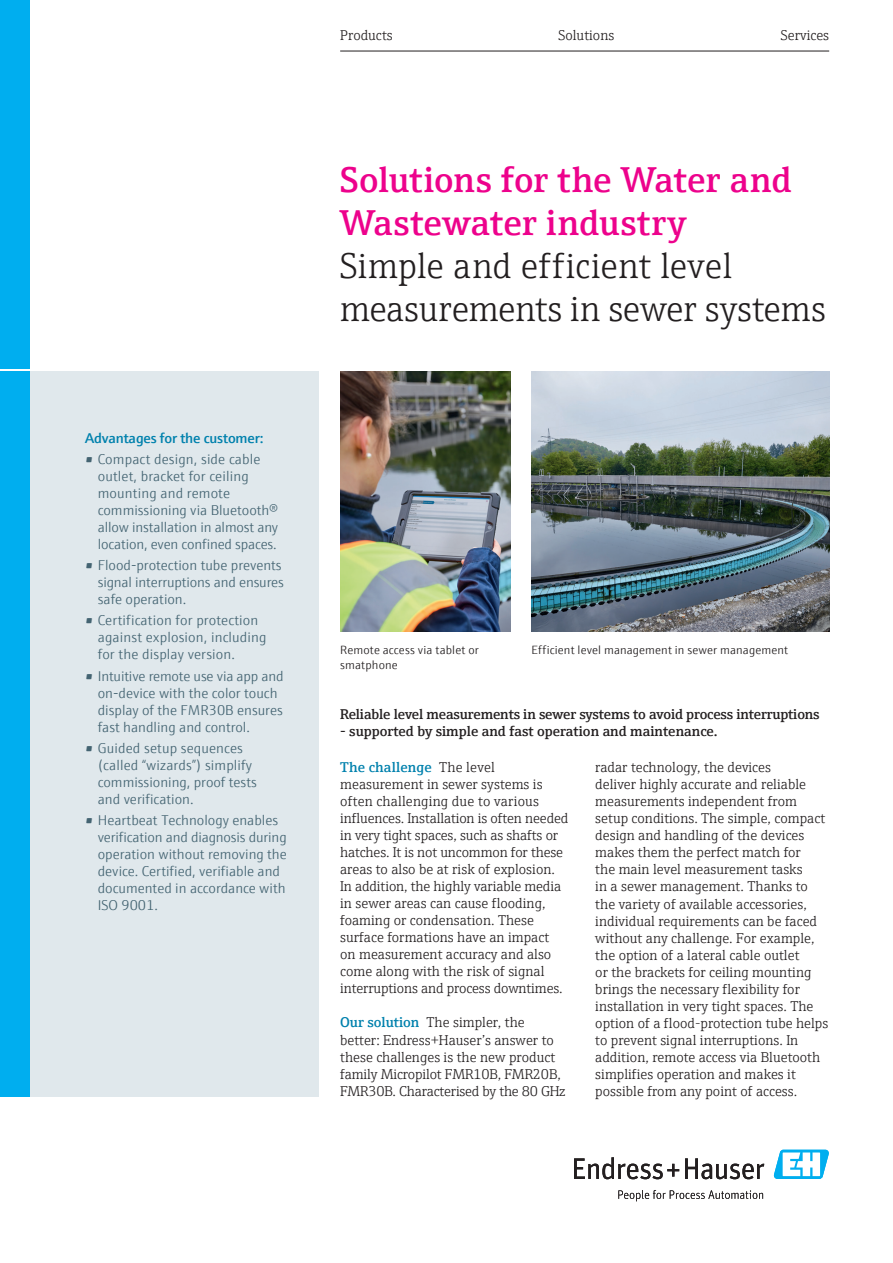
<style>
.page{position:relative;width:893px;height:1263px;background:#fff}
.page>*{position:absolute;margin:0;border:0;box-sizing:border-box;transform-origin:0 0}
.t1{font:300 36px/43.2px "E+H Serif";letter-spacing:-.005em;color:#231f20}
.t2{font:600 36px/43.2px "E+H Serif";letter-spacing:.005em;color:#ed028c}
.t3{font:300 14.25px/17px "E+H Serif";color:#231f20}
.t4{font:300 14.25px/17px "E+H Sans";color:#446472}
.t5{font:600 14.25px "E+H Serif";letter-spacing:-.01em;color:#231f20}
.t6{font:600 14.25px "E+H Sans";letter-spacing:-.01em;color:#0081ad}
.t7{font:300 12px/15px "E+H Sans";letter-spacing:.01em;color:#231f20}
.s1{font-weight:600;color:#0081ad}
</style>
<div class="page">
<hr style="left:340px;top:51px;width:489px;height:1px;background:#231f20">
<div style="left:0;top:0;width:30px;height:369px;background:#00aeef"></div>
<svg style="left:574px;top:1157px;width:105px;height:22px"></svg>
<svg style="left:685px;top:1158px;width:79px;height:21px"></svg>
<svg style="left:618px;top:1190px;width:145px;height:11px"></svg>
<svg style="left:773px;top:1150px;width:56px;height:29px"></svg>
<div style="left:30px;top:371px;width:289px;height:725px;background:#e0e8ec"></div>
<img style="left:340px;top:371px;width:170px;height:260px">
<img style="left:531px;top:371px;width:298px;height:260px">
<div style="left:0;top:371px;width:30px;height:725px;background:#00aeef"></div>
<p class="t6" style="left:85px;top:427px;width:180px">Advantages for the customer:</p>
<p class="t4" style="left:98px;top:449px;width:182px;text-indent:-13px">• Compact design, side cable outlet, bracket for ceiling mounting and remote commissioning via Bluetooth® allow installation in almost any location, even confined spaces.</p>
<p class="t4" style="left:98px;top:556px;width:188px;text-indent:-13px">• Flood-protection tube prevents signal interruptions and ensures safe operation.</p>
<p class="t4" style="left:98px;top:611px;width:170px;text-indent:-13px">• Certification for protection against explosion, including for the display version.</p>
<p class="t4" style="left:98px;top:666px;width:187px;text-indent:-13px">• Intuitive remote use via app and on-device with the color touch display of the FMR30B ensures fast handling and control.</p>
<p class="t4" style="left:98px;top:739px;width:161px;text-indent:-13px">• Guided setup sequences (called “wizards”) simplify commissioning, proof tests and verification.</p>
<p class="t4" style="left:98px;top:811px;width:191px;text-indent:-13px">• Heartbeat Technology enables verification and diagnosis during operation without removing the device. Certified, verifiable and documented in accordance with<br>ISO 9001.</p>
<p class="t3" style="left:340px;top:25px;width:54px">Products</p>
<p class="t3" style="left:558px;top:25px;width:57px">Solutions</p>
<p class="t3" style="left:781px;top:25px;width:50px">Services</p>
<h1 class="t2" style="left:340px;top:155px;width:453px">Solutions for the Water and<br>Wastewater industry</h1>
<h1 class="t1" style="left:340px;top:242px;width:487px">Simple and efficient level measurements in sewer systems</h1>
<p class="t7" style="left:340px;top:642px;width:140px">Remote access via tablet or smatphone</p>
<p class="t7" style="left:531px;top:642px;width:258px">Efficient level management in sewer management</p>
<p class="t5" style="left:340px;top:704px;width:481px">Reliable level measurements in sewer systems to avoid process interruptions</p>
<p class="t5" style="left:340px;top:721px;width:379px">- supported by simple and fast operation and maintenance.</p>
<p class="t3" style="left:340px;top:758px;width:230px"><span class="s1">The challenge</span> The level measurement in sewer systems is often challenging due to various influences. Installation is often needed in very tight spaces, such as shafts or hatches. It is not uncommon for these areas to also be at risk of explosion.<br>In addition, the highly variable media in sewer areas can cause flooding, foaming or condensation. These surface formations have an impact on measurement accuracy and also come along with the risk of signal interruptions and process downtimes.</p>
<p class="t3" style="left:340px;top:1013px;width:227px"><span class="s1">Our solution</span> The simpler, the better: Endress+Hauser’s answer to these challenges is the new product family Micropilot FMR10B, FMR20B, FMR30B. Characterised by the 80 GHz</p>
<p class="t3" style="left:595px;top:758px;width:234px">radar technology, the devices<br>deliver highly accurate and reliable measurements independent from setup conditions. The simple, compact design and handling of the devices makes them the perfect match for<br>the main level measurement tasks<br>in a sewer management. Thanks to the variety of available accessories, individual requirements can be faced without any challenge. For example, the option of a lateral cable outlet<br>or the brackets for ceiling mounting brings the necessary flexibility for installation in very tight spaces. The option of a flood-protection tube helps to prevent signal interruptions. In addition, remote access via Bluetooth simplifies operation and makes it possible from any point of access.</p>
</div>
